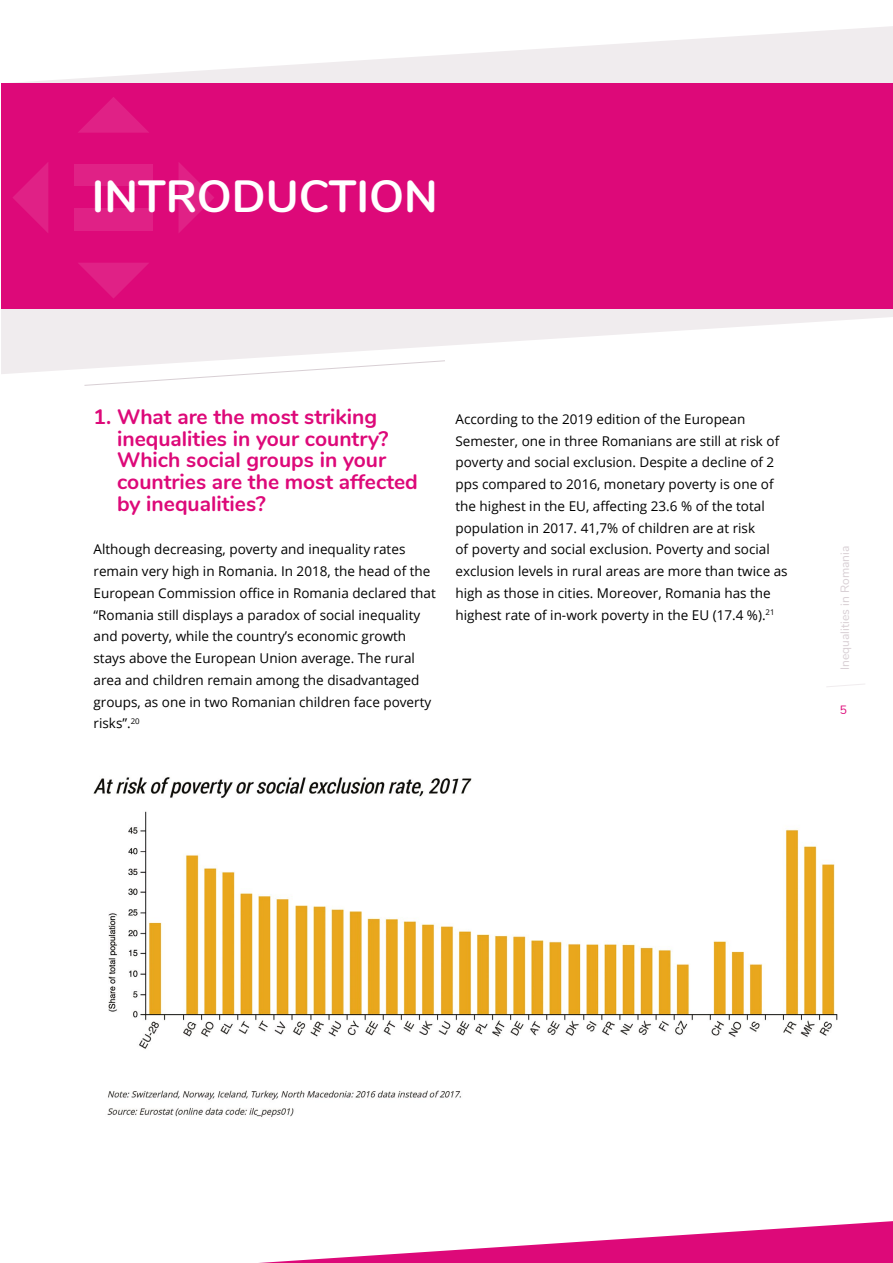
<style>
.page{position:relative;width:893px;height:1263px;background:#fff}
.page>*{position:absolute;margin:0;border:0;box-sizing:border-box;transform-origin:0 0}
.t1{font:700 45px "Nunito";color:#fff}
.titre1{font:700 21px/21.8px "Nunito";color:#dd0979}
.Default{font:13.5px/21.8px "Open Sans";color:#000}
.t2{font:12px "Nunito";color:#d8cfd4}
.t3{font:12px "Nunito";color:#dd0979}
</style>
<div class="page">
<svg style="left:827px;top:684px;width:38px;height:3px"></svg>
<svg style="left:259px;top:1221px;width:634px;height:42px"></svg>
<svg style="left:1px;top:26px;width:892px;height:348px;fill:#f0ecee"></svg>
<div style="left:1px;top:84px;width:892px;height:225px;background:#dd0979"></div>
<svg style="left:13px;top:162px;width:35px;height:71px"></svg>
<svg style="left:78px;top:97px;width:71px;height:36px"></svg>
<svg style="left:78px;top:163px;width:136px;height:135px"></svg>
<div style="left:74px;top:164px;width:78px;height:22px;background:#e02186"></div>
<div style="left:74px;top:209px;width:78px;height:22px;background:#e02186"></div>
<svg style="left:84px;top:360px;width:362px;height:26px"></svg>
<img style="left:93px;top:777px;width:745px;height:340px">
<p class="t1" style="left:92px;top:163px;width:347px">INTRODUCTION</p>
<p class="titre1" style="left:117px;top:404px;width:302px;text-indent:-23px">1. What are the most striking inequalities in your country?<br>Which social groups in your countries are the most affected by inequalities?</p>
<p class="Default" style="left:94px;top:538px;width:344px">Although decreasing, poverty and inequality rates remain very high in Romania. In 2018, the head of the European Commission office in Romania declared that “Romania still displays a paradox of social inequality and poverty, while the country’s economic growth stays above the European Union average. The rural area and children remain among the disadvantaged groups, as one in two Romanian children face poverty risks”.<sup>20</sup></p>
<p class="Default" style="left:455px;top:408px;width:334px">According to the 2019 edition of the European Semester, one in three Romanians are still at risk of poverty and social exclusion. Despite a decline of 2 pps compared to 2016, monetary poverty is one of the highest in the EU, affecting 23.6 % of the total population in 2017. 41,7% of children are at risk<br>of poverty and social exclusion. Poverty and social exclusion levels in rural areas are more than twice as high as those in cities. Moreover, Romania has the highest rate of in-work poverty in the EU (17.4 %).<sup>21</sup></p>
<p class="t2" style="left:836px;top:670px;width:126px;rotate:-90deg">Inequalities in Romania</p>
<p class="t3" style="left:840px;top:701px;width:9px">5</p>
</div>
